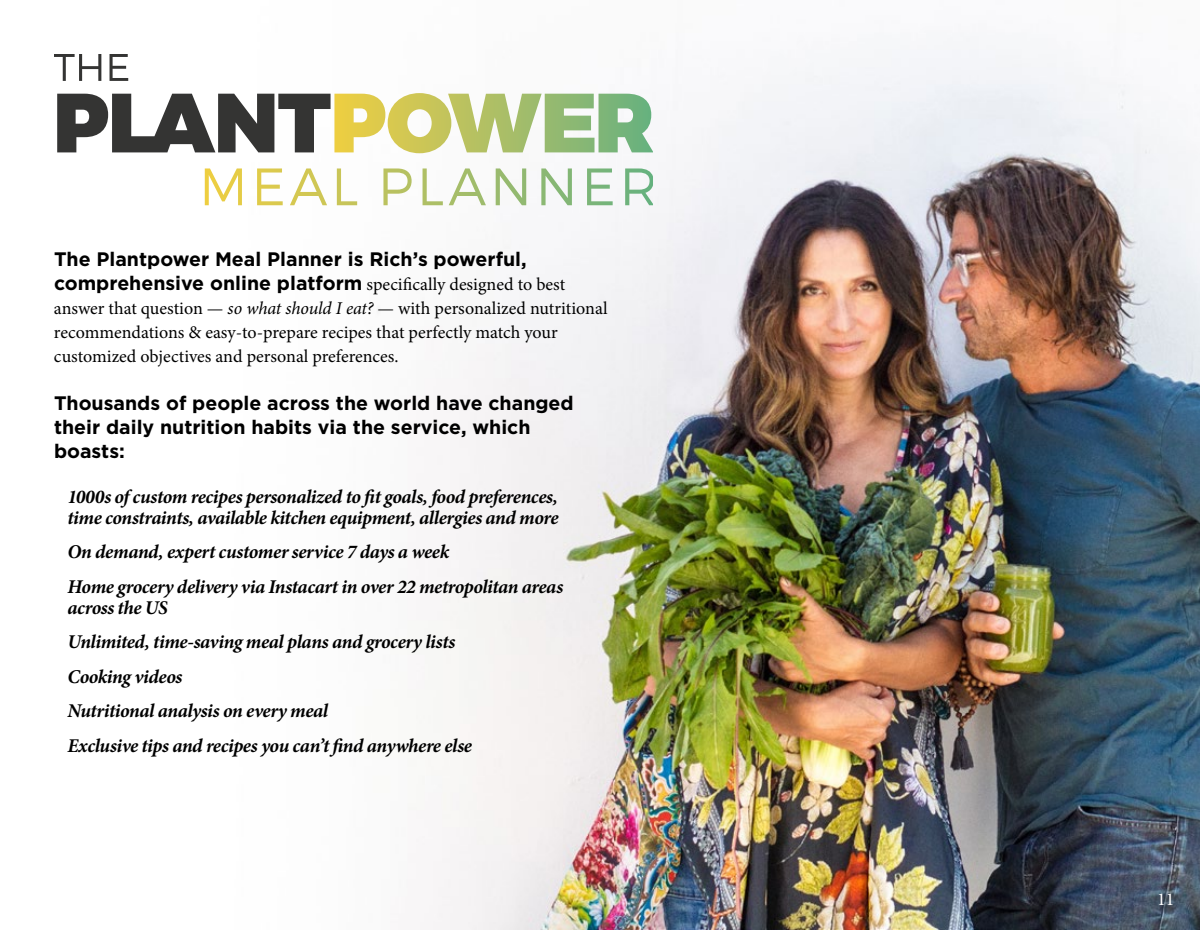
<style>
.page{position:relative;width:1200px;height:930px;background:#fff}
.page>*{position:absolute;margin:0;border:0;box-sizing:border-box;transform-origin:0 0}
.t1{font:italic 700 19.5px/34.5px "Minion Pro";letter-spacing:-.025em;color:#000}
.t2{font:700 19.5px/24px "Gotham";color:#000}
.t3{font:18px/24px "Minion Pro";color:#000}
.t4{font:18px "Minion Pro";color:#fff}
.s1{font-family:"Minion Pro";font-weight:400;font-size:18px}
.s2{font-style:italic}
</style>
<div class="page">
<img style="left:204px;top:38px;width:996px;height:892px">
<svg style="left:57px;top:93px;width:596px;height:60px"></svg>
<svg style="left:54px;top:54px;width:74px;height:27px"></svg>
<svg style="left:205px;top:168px;width:448px;height:37px"></svg>
<p class="t2" style="left:54px;top:247px;width:513px">The Plantpower Meal Planner is Rich’s powerful, comprehensive online platform <span class="s1">specifically designed to best</span></p>
<p class="t3" style="left:54px;top:296px;width:555px">answer that question — <span class="s2">so what should I eat?</span> — with personalized nutritional recommendations &amp; easy-to-prepare recipes that perfectly match your customized objectives and personal preferences.</p>
<p class="t2" style="left:54px;top:391px;width:521px">Thousands of people across the world have changed their daily nutrition habits via the service, which boasts:</p>
<p class="t1" style="left:67px;top:486px;width:493px;line-height:21px">1000s of custom recipes personalized to fit goals, food preferences, time constraints, available kitchen equipment, allergies and more</p>
<p class="t1" style="left:67px;top:535px;width:497px">On demand, expert customer service 7 days a week<br>Home grocery delivery via Instacart in over 22 metropolitan areas</p>
<p class="t1" style="left:67px;top:590px;width:406px">across the US<br>Unlimited, time-saving meal plans and grocery lists Cooking videos<br>Nutritional analysis on every meal<br>Exclusive tips and recipes you can’t find anywhere else</p>
<p class="t4" style="left:1157px;top:887px;width:19px">11</p>
</div>
